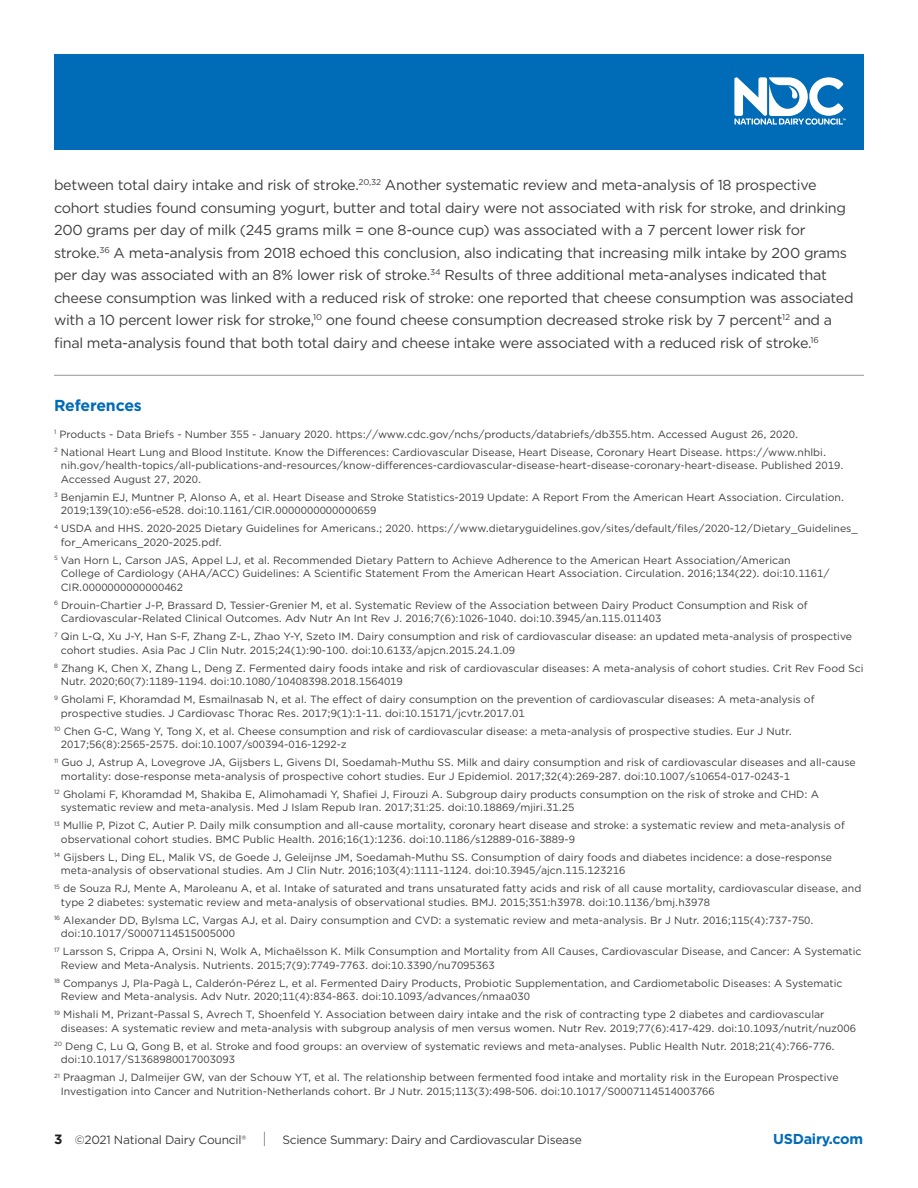
<style>
.page{position:relative;width:918px;height:1188px;background:#fff}
.page>*{position:absolute;margin:0;border:0;box-sizing:border-box;transform-origin:0 0}
.Blue_heading_smaller{font:700 15.9px "Gotham";letter-spacing:-.01em;color:#006bb6}
.Gotham_Text{font:14.4px/22.5px "Gotham";letter-spacing:-.02em;color:#3e3e3f}
.t1{font:700 14.4px "Gotham";letter-spacing:-.02em;color:#006bb6}
.t2{font:12px "Gotham";letter-spacing:-.02em;color:#3e3e3f}
.Footnote_HANG{font:10.5px/13.5px "Gotham";color:#3e3e3f}
.s1{font-weight:700;font-size:13.5px;color:#231f20}
</style>
<div class="page">
<div style="left:54px;top:54px;width:810px;height:95px;background:#006bb6"></div>
<svg style="left:734px;top:77px;width:112px;height:48px"></svg>
<svg style="left:264px;top:1132px;width:1px;height:14px"></svg>
<hr style="left:54px;top:375px;width:810px;height:1px;background:#939598">
<p class="Gotham_Text" style="left:54px;top:173px;width:801px">between total dairy intake and risk of stroke.<sup>20,32</sup> Another systematic review and meta-analysis of 18 prospective cohort studies found consuming yogurt, butter and total dairy were not associated with risk for stroke, and drinking 200 grams per day of milk (245 grams milk = one 8-ounce cup) was associated with a 7 percent lower risk for stroke.<sup>36</sup> A meta-analysis from 2018 echoed this conclusion, also indicating that increasing milk intake by 200 grams per day was associated with an 8% lower risk of stroke.<sup>34</sup> Results of three additional meta-analyses indicated that cheese consumption was linked with a reduced risk of stroke: one reported that cheese consumption was associated with a 10 percent lower risk for stroke,<sup>10</sup> one found cheese consumption decreased stroke risk by 7 percent<sup>12</sup> and a final meta-analysis found that both total dairy and cheese intake were associated with a reduced risk of stroke.<sup>16</sup></p>
<p class="Blue_heading_smaller" style="left:54px;top:395px;width:89px">References</p>
<p class="Footnote_HANG" style="left:54px;top:427px;width:746px"><sup>1</sup> Products - Data Briefs - Number 355 - January 2020. https://www.cdc.gov/nchs/products/databriefs/db355.htm. Accessed August 26, 2020.</p>
<p class="Footnote_HANG" style="left:61px;top:445px;width:784px;text-indent:-7px"><sup>2</sup> National Heart Lung and Blood Institute. Know the Differences: Cardiovascular Disease, Heart Disease, Coronary Heart Disease. https://www.nhlbi. nih.gov/health-topics/all-publications-and-resources/know-differences-cardiovascular-disease-heart-disease-coronary-heart-disease. Published 2019.<br>Accessed August 27, 2020.</p>
<p class="Footnote_HANG" style="left:61px;top:490px;width:785px;text-indent:-7px"><sup>3</sup> Benjamin EJ, Muntner P, Alonso A, et al. Heart Disease and Stroke Statistics-2019 Update: A Report From the American Heart Association. Circulation.<br>2019;139(10):e56-e528. doi:10.1161/CIR.0000000000000659</p>
<p class="Footnote_HANG" style="left:61px;top:522px;width:798px;text-indent:-7px"><sup>4</sup> USDA and HHS. 2020-2025 Dietary Guidelines for Americans.; 2020. https://www.dietaryguidelines.gov/sites/default/files/2020-12/Dietary_Guidelines_ for_Americans_2020-2025.pdf.</p>
<p class="Footnote_HANG" style="left:61px;top:553px;width:770px;text-indent:-7px"><sup>5</sup> Van Horn L, Carson JAS, Appel LJ, et al. Recommended Dietary Pattern to Achieve Adherence to the American Heart Association/American<br>College of Cardiology (AHA/ACC) Guidelines: A Scientific Statement From the American Heart Association. Circulation. 2016;134(22). doi:10.1161/<br>CIR.0000000000000462</p>
<p class="Footnote_HANG" style="left:61px;top:598px;width:748px;text-indent:-7px"><sup>6</sup> Drouin-Chartier J-P, Brassard D, Tessier-Grenier M, et al. Systematic Review of the Association between Dairy Product Consumption and Risk of<br>Cardiovascular-Related Clinical Outcomes. Adv Nutr An Int Rev J. 2016;7(6):1026-1040. doi:10.3945/an.115.011403</p>
<p class="Footnote_HANG" style="left:61px;top:630px;width:793px;text-indent:-7px"><sup>7</sup> Qin L-Q, Xu J-Y, Han S-F, Zhang Z-L, Zhao Y-Y, Szeto IM. Dairy consumption and risk of cardiovascular disease: an updated meta-analysis of prospective cohort studies. Asia Pac J Clin Nutr. 2015;24(1):90-100. doi:10.6133/apjcn.2015.24.1.09</p>
<p class="Footnote_HANG" style="left:61px;top:661px;width:804px;text-indent:-7px"><sup>8</sup> Zhang K, Chen X, Zhang L, Deng Z. Fermented dairy foods intake and risk of cardiovascular diseases: A meta-analysis of cohort studies. Crit Rev Food Sci<br>Nutr. 2020;60(7):1189-1194. doi:10.1080/10408398.2018.1564019</p>
<p class="Footnote_HANG" style="left:61px;top:693px;width:755px;text-indent:-7px"><sup>9</sup> Gholami F, Khoramdad M, Esmailnasab N, et al. The effect of dairy consumption on the prevention of cardiovascular diseases: A meta-analysis of prospective studies. J Cardiovasc Thorac Res. 2017;9(1):1-11. doi:10.15171/jcvtr.2017.01</p>
<p class="Footnote_HANG" style="left:61px;top:724px;width:733px;text-indent:-7px"><sup>10</sup> Chen G-C, Wang Y, Tong X, et al. Cheese consumption and risk of cardiovascular disease: a meta-analysis of prospective studies. Eur J Nutr.<br>2017;56(8):2565-2575. doi:10.1007/s00394-016-1292-z</p>
<p class="Footnote_HANG" style="left:61px;top:756px;width:796px;text-indent:-7px"><sup>11</sup> Guo J, Astrup A, Lovegrove JA, Gijsbers L, Givens DI, Soedamah-Muthu SS. Milk and dairy consumption and risk of cardiovascular diseases and all-cause mortality: dose-response meta-analysis of prospective cohort studies. Eur J Epidemiol. 2017;32(4):269-287. doi:10.1007/s10654-017-0243-1</p>
<p class="Footnote_HANG" style="left:61px;top:787px;width:760px;text-indent:-7px"><sup>12</sup> Gholami F, Khoramdad M, Shakiba E, Alimohamadi Y, Shafiei J, Firouzi A. Subgroup dairy products consumption on the risk of stroke and CHD: A systematic review and meta-analysis. Med J Islam Repub Iran. 2017;31:25. doi:10.18869/mjiri.31.25</p>
<p class="Footnote_HANG" style="left:61px;top:819px;width:785px;text-indent:-7px"><sup>13</sup> Mullie P, Pizot C, Autier P. Daily milk consumption and all-cause mortality, coronary heart disease and stroke: a systematic review and meta-analysis of observational cohort studies. BMC Public Health. 2016;16(1):1236. doi:10.1186/s12889-016-3889-9</p>
<p class="Footnote_HANG" style="left:61px;top:850px;width:773px;text-indent:-7px"><sup>14</sup> Gijsbers L, Ding EL, Malik VS, de Goede J, Geleijnse JM, Soedamah-Muthu SS. Consumption of dairy foods and diabetes incidence: a dose-response meta-analysis of observational studies. Am J Clin Nutr. 2016;103(4):1111-1124. doi:10.3945/ajcn.115.123216</p>
<p class="Footnote_HANG" style="left:61px;top:882px;width:802px;text-indent:-7px"><sup>15</sup> de Souza RJ, Mente A, Maroleanu A, et al. Intake of saturated and trans unsaturated fatty acids and risk of all cause mortality, cardiovascular disease, and type 2 diabetes: systematic review and meta-analysis of observational studies. BMJ. 2015;351:h3978. doi:10.1136/bmj.h3978</p>
<p class="Footnote_HANG" style="left:61px;top:913px;width:754px;text-indent:-7px"><sup>16</sup> Alexander DD, Bylsma LC, Vargas AJ, et al. Dairy consumption and CVD: a systematic review and meta-analysis. Br J Nutr. 2016;115(4):737-750. doi:10.1017/S0007114515005000</p>
<p class="Footnote_HANG" style="left:61px;top:945px;width:802px;text-indent:-7px"><sup>17</sup> Larsson S, Crippa A, Orsini N, Wolk A, Michaëlsson K. Milk Consumption and Mortality from All Causes, Cardiovascular Disease, and Cancer: A Systematic<br>Review and Meta-Analysis. Nutrients. 2015;7(9):7749-7763. doi:10.3390/nu7095363</p>
<p class="Footnote_HANG" style="left:61px;top:976px;width:783px;text-indent:-7px"><sup>18</sup> Companys J, Pla-Pagà L, Calderón-Pérez L, et al. Fermented Dairy Products, Probiotic Supplementation, and Cardiometabolic Diseases: A Systematic<br>Review and Meta-analysis. Adv Nutr. 2020;11(4):834-863. doi:10.1093/advances/nmaa030</p>
<p class="Footnote_HANG" style="left:61px;top:1008px;width:797px;text-indent:-7px"><sup>19</sup> Mishali M, Prizant-Passal S, Avrech T, Shoenfeld Y. Association between dairy intake and the risk of contracting type 2 diabetes and cardiovascular diseases: A systematic review and meta-analysis with subgroup analysis of men versus women. Nutr Rev. 2019;77(6):417-429. doi:10.1093/nutrit/nuz006</p>
<p class="Footnote_HANG" style="left:61px;top:1039px;width:775px;text-indent:-7px"><sup>20</sup> Deng C, Lu Q, Gong B, et al. Stroke and food groups: an overview of systematic reviews and meta-analyses. Public Health Nutr. 2018;21(4):766-776. doi:10.1017/S1368980017003093</p>
<p class="Footnote_HANG" style="left:61px;top:1071px;width:779px;text-indent:-7px"><sup>21</sup> Praagman J, Dalmeijer GW, van der Schouw YT, et al. The relationship between fermented food intake and mortality risk in the European Prospective<br>Investigation into Cancer and Nutrition-Netherlands cohort. Br J Nutr. 2015;113(3):498-506. doi:10.1017/S0007114514003766</p>
<p class="t2" style="left:54px;top:1132px;width:194px"><span class="s1">3</span> ©2021 National Dairy Council®</p>
<p class="t2" style="left:282px;top:1132px;width:301px">Science Summary: Dairy and Cardiovascular Disease</p>
<h2 class="t1" style="left:773px;top:1129px;width:91px">USDairy.com</h2>
</div>
